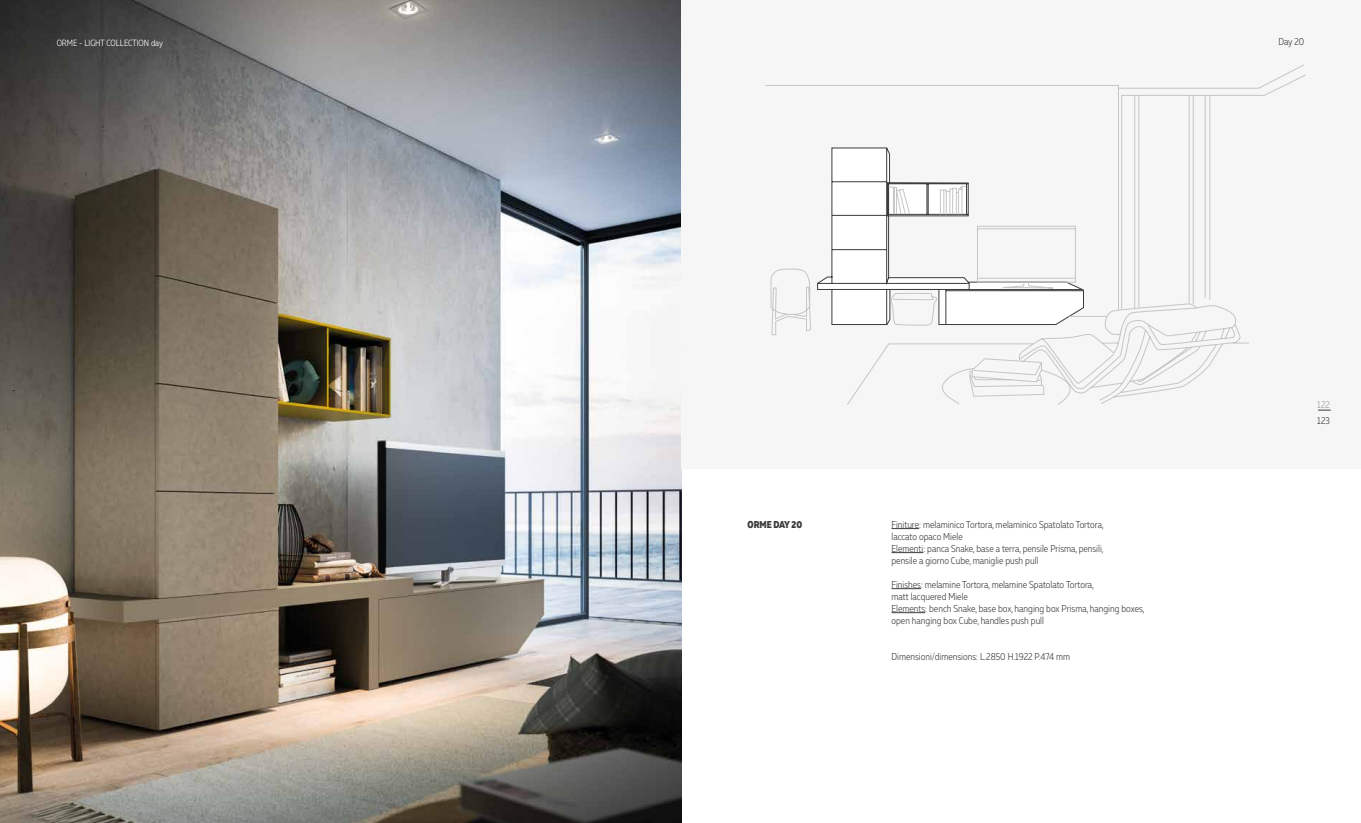
<style>
.page{position:relative;width:1361px;height:823px;background:#fff}
.page>*{position:absolute;margin:0;border:0;box-sizing:border-box;transform-origin:0 0}
.t1{font:300 10px/12px "Muller Narrow";color:#3c3c3b}
.t2{font:800 10px "Muller Narrow";color:#3c3c3b}
.t3{font:300 10px "Muller Narrow";color:#9d9d9c}
.t4{font:300 9px "Muller Narrow";color:#fff}
</style>
<div class="page">
<img style="left:0;top:0;width:681px;height:822px">
<div style="left:681px;top:0;width:680px;height:468px;background:#f6f6f6"></div>
<svg style="left:891px;top:528px;width:28px;height:1px"></svg>
<hr style="left:891px;top:552px;width:32px;height:1px;background:#3c3c3b">
<hr style="left:891px;top:588px;width:30px;height:1px;background:#3c3c3b">
<hr style="left:891px;top:612px;width:34px;height:1px;background:#3c3c3b">
<svg style="left:765px;top:64px;width:541px;height:161px"></svg>
<svg style="left:770px;top:225px;width:479px;height:180px"></svg>
<svg style="left:1318px;top:409px;width:12px;height:1px"></svg>
<p class="t4" style="left:57px;top:37px;width:108px">ORME - LIGHT COLLECTION day</p>
<p class="t1" style="left:1278px;top:35px;width:27px">Day 20</p>
<p class="t2" style="left:747px;top:518px;width:56px">ORME DAY 20</p>
<p class="t1" style="left:891px;top:517px;width:214px">Finiture: melaminico Tortora, melaminico Spatolato Tortora, laccato opaco Miele<br>Elementi: panca Snake, base a terra, pensile Prisma, pensili, pensile a giorno Cube, maniglie push pull</p>
<p class="t1" style="left:891px;top:577px;width:254px">Finishes: melamine Tortora, melamine Spatolato Tortora,<br>matt lacquered Miele<br>Elements: bench Snake, base box, hanging box Prisma, hanging boxes, open hanging box Cube, handles push pull</p>
<p class="t1" style="left:891px;top:649px;width:180px">Dimensioni/dimensions: L.2850 H.1922 P.474 mm</p>
<p class="t3" style="left:1317px;top:398px;width:14px">122</p>
<p class="t1" style="left:1317px;top:414px;width:14px">123</p>
</div>
